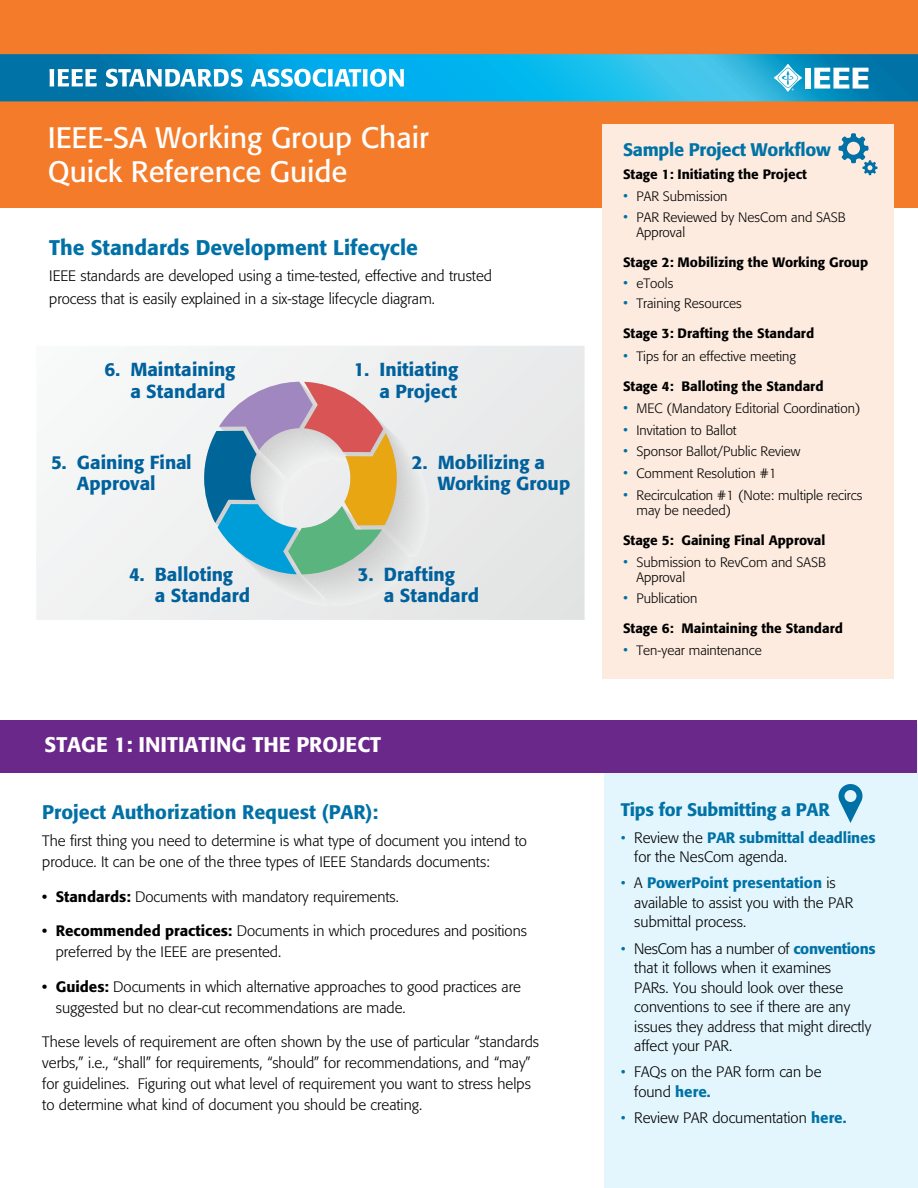
<style>
.page{position:relative;width:918px;height:1188px;background:#fff}
.page>*{position:absolute;margin:0;border:0;box-sizing:border-box;transform-origin:0 0}
.t1{font:29.4px/34px "Formata";color:#fff}
.t2{font:500 21px "Formata";color:#0071a6}
.t3{font:500 21px "Formata";color:#fff}
.t4{font:500 19.5px "Formata";color:#0071a6}
.t5{font:500 18.75px/21.6px "Formata";color:#00619c}
.t6{font:500 18px "Formata";letter-spacing:-.015em;color:#0072a6}
.t7{font:300 15px/19.5px "Formata";color:#000}
.t8{font:300 13.5px/15px "Formata";color:#000}
.t9{font:500 13.5px "Formata";color:#000}
.s1{font-weight:500}
.s2{font-size:15px;color:#0071a6}
.s3{color:#0071a6}
.s4{font-weight:500;color:#0072a6}
</style>
<div class="page">
<div style="left:605px;top:724px;width:313px;height:464px;background:#e3f6fd"></div>
<div style="left:0;top:0;width:918px;height:207px;background:#f47b29"></div>
<svg style="left:0;top:54px;width:918px;height:47px"></svg>
<div style="left:603px;top:124px;width:291px;height:555px;background:#fdebdf"></div>
<div style="left:1px;top:720px;width:916px;height:52px;background:#6a288a"></div>
<svg style="left:838px;top:784px;width:24px;height:39px"></svg>
<svg style="left:838px;top:133px;width:40px;height:42px"></svg>
<svg style="left:37px;top:346px;width:548px;height:274px"></svg>
<svg style="left:204px;top:382px;width:225px;height:224px"></svg>
<h1 class="t1" style="left:48px;top:120px;width:383px">IEEE-SA Working Group Chair<br>Quick Reference Guide</h1>
<h2 class="t2" style="left:49px;top:235px;width:370px">The Standards Development Lifecycle</h2>
<p class="t7" style="left:49px;top:265px;width:444px;line-height:22.5px">IEEE standards are developed using a time-tested, effective and trusted process that is easily explained in a six-stage lifecycle diagram.</p>
<p class="t5" style="left:130px;top:359px;width:107px;text-indent:-26px">6. Maintaining a Standard</p>
<p class="t5" style="left:51px;top:451px;width:142px;text-align:center">5. Gaining Final<br>Approval</p>
<p class="t5" style="left:354px;top:359px;width:106px;text-align:right">1. Initiating a Project</p>
<p class="t5" style="left:438px;top:451px;width:134px;text-indent:-26px">2. Mobilizing a<br>Working Group</p>
<p class="t5" style="left:155px;top:563px;width:97px;text-indent:-26px">4. Balloting<br>a Standard</p>
<p class="t5" style="left:384px;top:563px;width:97px;text-indent:-26px">3. Drafting<br>a Standard</p>
<h2 class="t3" style="left:45px;top:732px;width:338px">STAGE 1: INITIATING THE PROJECT</h2>
<h3 class="t4" style="left:42px;top:800px;width:337px">Project Authorization Request (PAR):</h3>
<p class="t7" style="left:42px;top:831px;width:486px;line-height:21px">The first thing you need to determine is what type of document you intend to produce. It can be one of the three types of IEEE Standards documents:</p>
<p class="t7" style="left:42px;top:887px;width:358px"><span class="s1">• Standards:</span> Documents with mandatory requirements.</p>
<p class="t7" style="left:56px;top:921px;width:473px;line-height:21px;text-indent:-13px"><span class="s1">• Recommended practices:</span> Documents in which procedures and positions preferred by the IEEE are presented.</p>
<p class="t7" style="left:56px;top:976px;width:467px;line-height:21px;text-indent:-14px"><span class="s1">• Guides:</span> Documents in which alternative approaches to good practices are suggested but no clear-cut recommendations are made.</p>
<p class="t7" style="left:42px;top:1032px;width:498px;line-height:21px">These levels of requirement are often shown by the use of particular “standards verbs,” i.e., “shall” for requirements, “should” for recommendations, and “may” for guidelines. Figuring out what level of requirement you want to stress helps to determine what kind of document you should be creating.</p>
<p class="t6" style="left:623px;top:138px;width:209px">Sample Project Workflow</p>
<p class="t9" style="left:623px;top:166px;width:185px">Stage 1: Initiating the Project</p>
<p class="t8" style="left:623px;top:188px;width:106px"><span class="s2">•</span> PAR Submission</p>
<p class="t8" style="left:637px;top:210px;width:211px;text-indent:-14px"><span class="s2">•</span> PAR Reviewed by NesCom and SASB<br>Approval</p>
<p class="t9" style="left:623px;top:254px;width:247px">Stage 2: Mobilizing the Working Group</p>
<p class="t8" style="left:623px;top:275px;width:52px"><span class="s2">•</span> eTools</p>
<p class="t8" style="left:623px;top:296px;width:120px"><span class="s2">•</span> Training Resources</p>
<p class="t9" style="left:623px;top:325px;width:193px">Stage 3: Drafting the Standard</p>
<p class="t8" style="left:623px;top:349px;width:175px"><span class="s2">•</span> Tips for an effective meeting</p>
<p class="t9" style="left:623px;top:378px;width:202px">Stage 4: Balloting the Standard</p>
<p class="t8" style="left:623px;top:401px;width:239px"><span class="s2">•</span> MEC (Mandatory Editorial Coordination)</p>
<p class="t8" style="left:623px;top:422px;width:115px"><span class="s2">•</span> Invitation to Ballot</p>
<p class="t8" style="left:623px;top:444px;width:179px"><span class="s2">•</span> Sponsor Ballot/Public Review</p>
<p class="t8" style="left:623px;top:466px;width:155px"><span class="s2">•</span> Comment Resolution #1</p>
<p class="t8" style="left:637px;top:488px;width:227px;text-indent:-14px"><span class="s2">•</span> Recirculcation #1 (Note: multiple recircs may be needed)</p>
<p class="t9" style="left:623px;top:532px;width:204px">Stage 5: Gaining Final Approval</p>
<p class="t8" style="left:637px;top:554px;width:191px;text-indent:-14px"><span class="s2">•</span> Submission to RevCom and SASB<br>Approval</p>
<p class="t8" style="left:623px;top:591px;width:76px"><span class="s2">•</span> Publication</p>
<p class="t9" style="left:623px;top:620px;width:221px">Stage 6: Maintaining the Standard</p>
<p class="t8" style="left:623px;top:643px;width:140px"><span class="s2">•</span> Ten-year maintenance</p>
<p class="t6" style="left:621px;top:799px;width:210px">Tips for Submitting a PAR</p>
<p class="t7" style="left:634px;top:828px;width:243px;text-indent:-14px"><span class="s3">•</span> Review the <span class="s4">PAR submittal deadlines </span>for the NesCom agenda.</p>
<p class="t7" style="left:634px;top:873px;width:220px;text-indent:-13px"><span class="s3">•</span> A <span class="s4">PowerPoint presentation</span> is available to assist you with the PAR submittal process.</p>
<p class="t7" style="left:634px;top:939px;width:243px;text-indent:-14px"><span class="s3">•</span> NesCom has a number of <span class="s4">conventions </span>that it follows when it examines<br>PARs. You should look over these conventions to see if there are any issues they address that might directly affect your PAR.</p>
<p class="t7" style="left:634px;top:1062px;width:189px;text-indent:-14px"><span class="s3">•</span> FAQs on the PAR form can be found <span class="s4">here.</span></p>
<p class="t7" style="left:621px;top:1108px;width:227px"><span class="s3">•</span> Review PAR documentation <span class="s4">here.</span></p>
</div>
